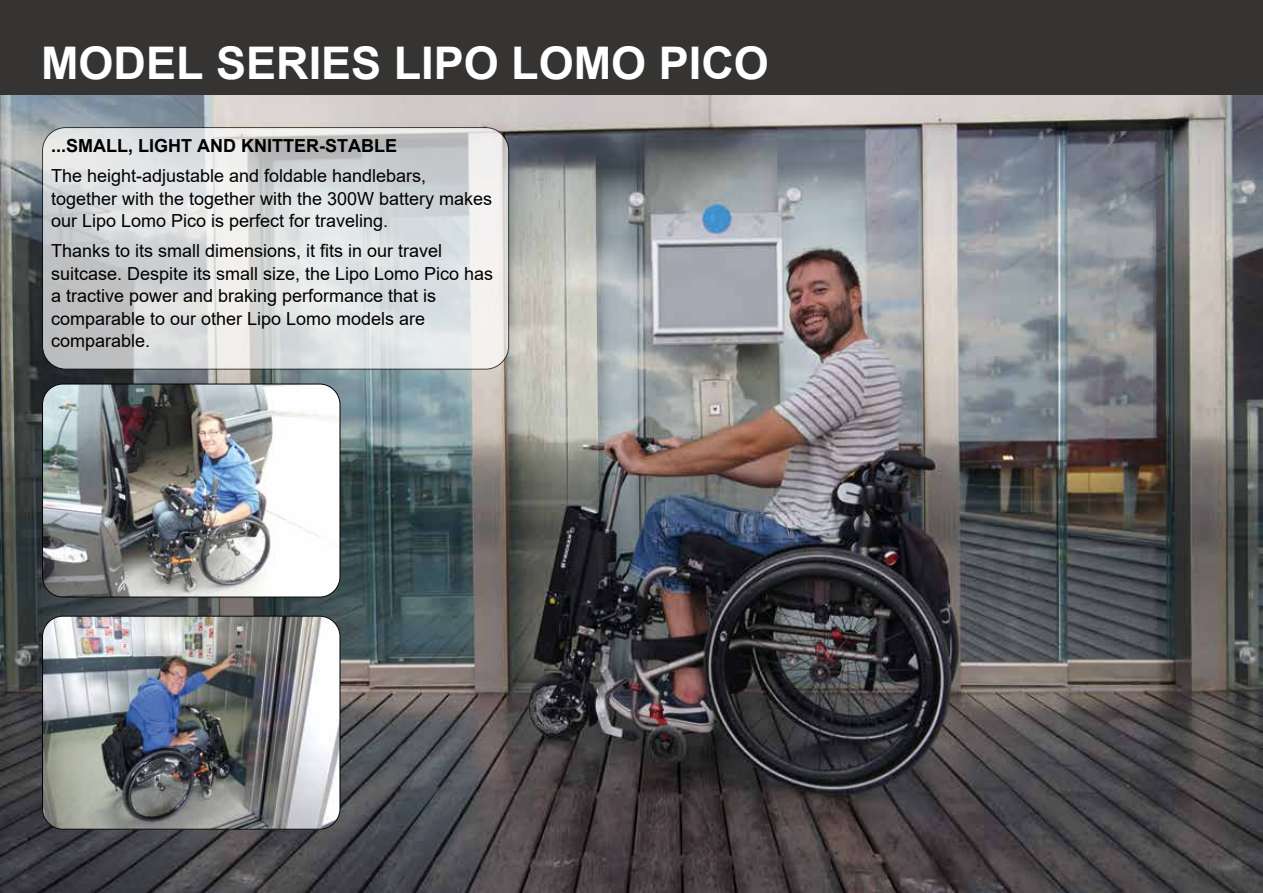
<style>
.page{position:relative;width:1263px;height:893px;background:#fff}
.page>*{position:absolute;margin:0;border:0;box-sizing:border-box;transform-origin:0 0}
.t1{font:700 45px "Arial";color:#fff}
.t2{font:18px/22.5px "Arial";color:#000}
.t3{font:700 18px "Arial";color:#000}
</style>
<div class="page">
<img style="left:0;top:94px;width:1263px;height:799px">
<div style="left:0;top:0;width:1263px;height:94px;background:#353432"></div>
<img style="left:43px;top:384px;width:297px;height:213px">
<div style="left:42px;top:384px;width:298px;height:213px;border:1px solid #000;border-radius:20px"></div>
<img style="left:43px;top:616px;width:297px;height:213px">
<div style="left:42px;top:616px;width:298px;height:214px;border:1px solid #000;border-radius:20px"></div>
<svg style="left:43px;top:128px;width:466px;height:241px;background:#d9dbdc"></svg>
<div style="left:42px;top:127px;width:467px;height:243px;border:1px solid #000;border-radius:23px"></div>
<h1 class="t1" style="left:41px;top:31px;width:729px">MODEL SERIES LIPO LOMO PICO</h1>
<p class="t3" style="left:51px;top:133px;width:347px">...SMALL, LIGHT AND KNITTER-STABLE</p>
<p class="t2" style="left:51px;top:165px;width:443px">The height-adjustable and foldable handlebars, together with the together with the 300W battery makes our Lipo Lomo Pico is perfect for traveling.</p>
<p class="t2" style="left:51px;top:240px;width:444px">Thanks to its small dimensions, it fits in our travel suitcase. Despite its small size, the Lipo Lomo Pico has a tractive power and braking performance that is comparable to our other Lipo Lomo models are comparable.</p>
</div>
